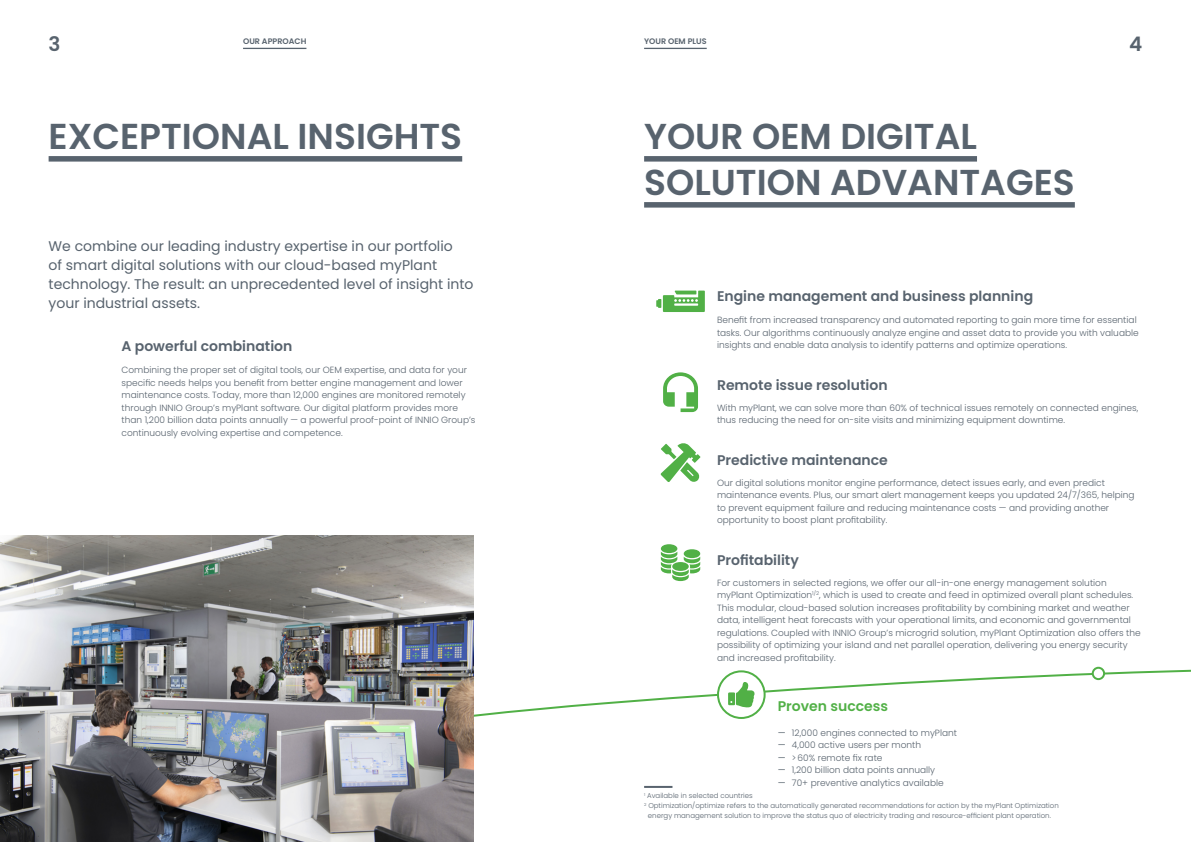
<style>
.page{position:relative;width:1191px;height:842px;background:#fff}
.page>*{position:absolute;margin:0;border:0;box-sizing:border-box;transform-origin:0 0}
.t1{font:600 36px/46px "Poppins";color:#58636e}
.t2{font:600 20px "Poppins";color:#58636e}
.t3{font:14px/19px "Poppins";color:#58636e}
.t4{font:600 14px "Poppins";color:#58636e}
.t5{font:600 14px "Poppins";color:#51b046}
.t6{font:300 9px/12.5px "Poppins";color:#58636e}
.t7{font:600 8px "Poppins";color:#58636e}
.t8{font:300 7px "Poppins";color:#58636e}
.s1{font-weight:400}
</style>
<div class="page">
<svg style="left:474px;top:669px;width:717px;height:119px"></svg>
<svg style="left:663px;top:372px;width:35px;height:40px"></svg>
<svg style="left:660px;top:443px;width:40px;height:39px"></svg>
<img style="left:0;top:536px;width:474px;height:306px">
<div style="left:49px;top:156px;width:413px;height:6px;background:#58636e"></div>
<div style="left:644px;top:156px;width:333px;height:6px;background:#58636e"></div>
<div style="left:644px;top:202px;width:430px;height:6px;background:#58636e"></div>
<svg style="left:656px;top:291px;width:49px;height:21px"></svg>
<hr style="left:644px;top:786px;width:28px;height:2px;background:#58636e">
<svg style="left:661px;top:544px;width:39px;height:37px"></svg>
<div style="left:718px;top:671px;width:46px;height:47px;background:#fff;border-radius:50%"></div>
<div style="left:717px;top:670px;width:48px;height:49px;border:2px solid #51b046;border-radius:50%"></div>
<div style="left:1092px;top:668px;width:12px;height:11px;background:#fff;border-radius:50%"></div>
<div style="left:1091px;top:667px;width:14px;height:13px;border:2px solid #51b046;border-radius:50%"></div>
<svg style="left:728px;top:682px;width:27px;height:25px"></svg>
<hr style="left:243px;top:48px;width:63px;height:1px;background:#58636e">
<hr style="left:644px;top:48px;width:62px;height:1px;background:#58636e">
<h2 class="t2" style="left:49px;top:32px;width:13px">3</h2>
<p class="t7" style="left:243px;top:37px;width:65px">OUR APPROACH</p>
<p class="t7" style="left:644px;top:37px;width:64px">YOUR OEM PLUS</p>
<h2 class="t2" style="left:1129px;top:32px;width:15px">4</h2>
<h1 class="t1" style="left:49px;top:113px;width:415px">EXCEPTIONAL INSIGHTS</h1>
<h1 class="t1" style="left:644px;top:113px;width:432px">YOUR OEM DIGITAL<br>SOLUTION ADVANTAGES</h1>
<h3 class="t3" style="left:49px;top:236px;width:426px">We combine our leading industry expertise in our portfolio<br>of smart digital solutions with our cloud-based myPlant technology. The result: an unprecedented level of insight into your industrial assets.</h3>
<h3 class="t4" style="left:121px;top:338px;width:172px">A powerful combination</h3>
<p class="t6" style="left:121px;top:364px;width:355px">Combining the proper set of digital tools, our OEM expertise, and data for your specific needs helps you benefit from better engine management and lower maintenance costs. Today, more than 12,000 engines are monitored remotely through INNIO Group’s myPlant software. Our digital platform provides more than 1,200 billion data points annually — a powerful proof-point of INNIO Group’s continuously evolving expertise and competence.</p>
<h3 class="t4" style="left:717px;top:287px;width:318px">Engine management and business planning</h3>
<p class="t6" style="left:717px;top:314px;width:423px">Benefit from increased transparency and automated reporting to gain more time for essential tasks. Our algorithms continuously analyze engine and asset data to provide you with valuable insights and enable data analysis to identify patterns and optimize operations.</p>
<h3 class="t4" style="left:717px;top:377px;width:172px">Remote issue resolution</h3>
<p class="t6" style="left:717px;top:401px;width:423px">With myPlant, we can solve more than 60% of technical issues remotely on connected engines, thus reducing the need for on-site visits and minimizing equipment downtime.</p>
<h3 class="t4" style="left:717px;top:452px;width:172px">Predictive maintenance</h3>
<p class="t6" style="left:717px;top:476px;width:419px">Our digital solutions monitor engine performance, detect issues early, and even predict maintenance events. Plus, our smart alert management keeps you updated 24/7/365, helping to prevent equipment failure and reducing maintenance costs — and providing another opportunity to boost plant profitability.</p>
<h3 class="t4" style="left:717px;top:552px;width:83px">Profitability</h3>
<p class="t6" style="left:717px;top:576px;width:425px">For customers in selected regions, we offer our all-in-one energy management solution myPlant Optimization<sup>1/2</sup>, which is used to create and feed in optimized overall plant schedules.<br>This modular, cloud-based solution increases profitability by combining market and weather data, intelligent heat forecasts with your operational limits, and economic and governmental regulations. Coupled with INNIO Group’s microgrid solution, myPlant Optimization also offers the possibility of optimizing your island and net parallel operation, delivering you energy security and increased profitability.</p>
<h3 class="t5" style="left:778px;top:698px;width:112px">Proven success</h3>
<p class="t6" style="left:778px;top:726px;width:181px"><span class="s1">—</span> 12,000 engines connected to myPlant</p>
<p class="t6" style="left:778px;top:739px;width:145px"><span class="s1">—</span> 4,000 active users per month</p>
<p class="t6" style="left:778px;top:751px;width:106px"><span class="s1">—</span> &gt;60% remote fix rate</p>
<p class="t6" style="left:778px;top:764px;width:159px"><span class="s1">—</span> 1,200 billion data points annually</p>
<p class="t6" style="left:778px;top:776px;width:167px"><span class="s1">—</span> 70+ preventive analytics available</p>
<p class="t8" style="left:644px;top:792px;width:110px"><sup>1</sup> Available in selected countries</p>
<p class="t8" style="left:644px;top:802px;width:416px"><sup>2</sup> Optimization/optimize refers to the automatically generated recommendations for action by the myPlant Optimization</p>
<p class="t8" style="left:648px;top:812px;width:404px">energy management solution to improve the status quo of electricity trading and resource-efficient plant operation.</p>
</div>
